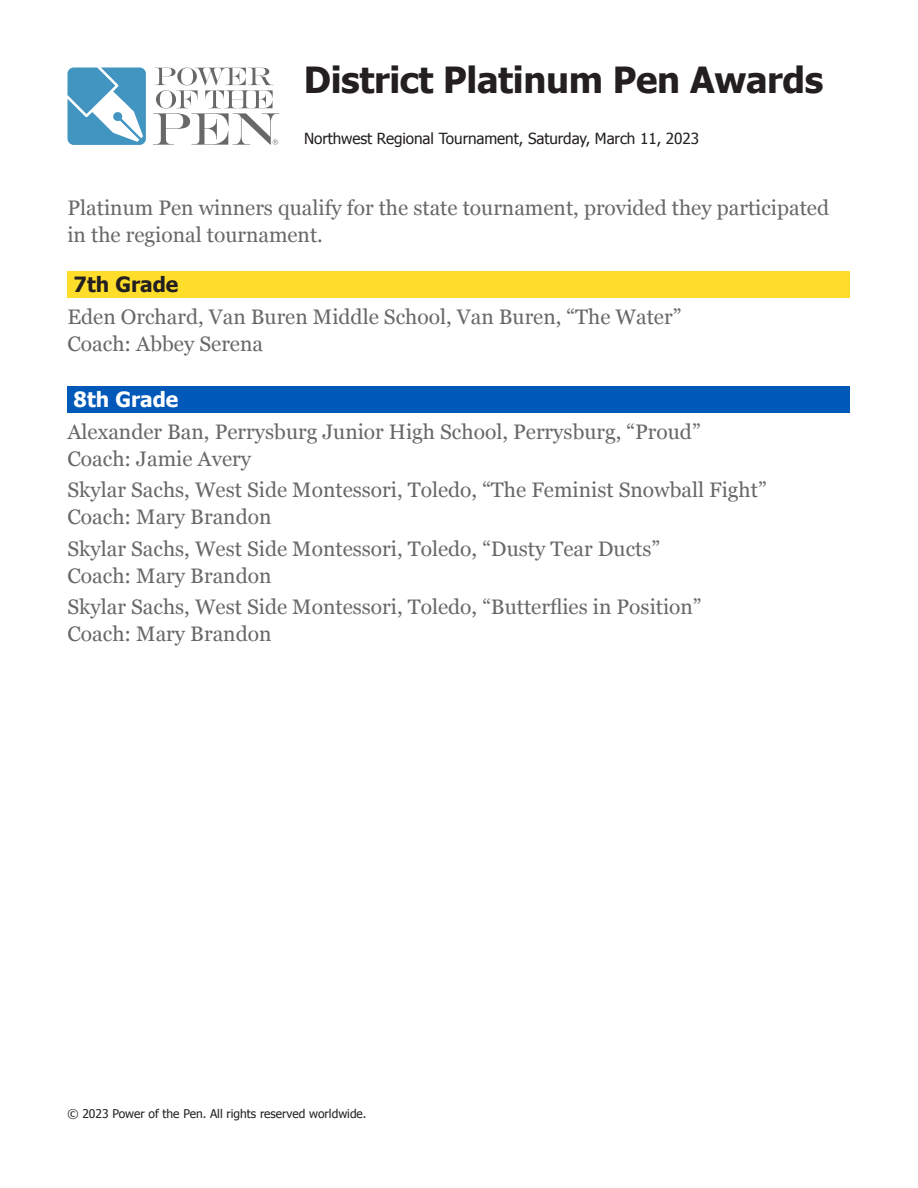
<style>
.page{position:relative;width:918px;height:1188px;background:#fff}
.page>*{position:absolute;margin:0;border:0;box-sizing:border-box;transform-origin:0 0}
.t1{font:700 36px "Tahoma";letter-spacing:-.01em;color:#231f20}
.t2{font:21px/27px "Georgia";color:#696768}
.t3{font:700 21px "Tahoma";color:#231f20}
.t4{font:700 21px "Tahoma";color:#fff}
.t5{font:15.3px "Tahoma";letter-spacing:-.005em;color:#231f20}
.t6{font:12px "Tahoma";color:#231f20}
</style>
<div class="page">
<div style="left:68px;top:386px;width:782px;height:27px;background:#0058b8"></div>
<div style="left:68px;top:271px;width:782px;height:27px;background:#ffdd2b"></div>
<svg style="left:68px;top:68px;width:78px;height:77px"></svg>
<svg style="left:153px;top:68px;width:126px;height:77px"></svg>
<h1 class="t1" style="left:304px;top:55px;width:521px">District Platinum Pen Awards</h1>
<p class="t5" style="left:304px;top:128px;width:397px">Northwest Regional Tournament, Saturday, March 11, 2023</p>
<p class="t2" style="left:68px;top:194px;width:763px">Platinum Pen winners qualify for the state tournament, provided they participated in the regional tournament.</p>
<p class="t3" style="left:74px;top:270px;width:106px">7th Grade</p>
<p class="t2" style="left:68px;top:303px;width:615px">Eden Orchard, Van Buren Middle School, Van Buren, “The Water”<br>Coach: Abbey Serena</p>
<p class="t4" style="left:74px;top:385px;width:106px">8th Grade</p>
<p class="t2" style="left:68px;top:418px;width:635px">Alexander Ban, Perrysburg Junior High School, Perrysburg, “Proud”<br>Coach: Jamie Avery</p>
<p class="t2" style="left:68px;top:477px;width:701px">Skylar Sachs, West Side Montessori, Toledo, “The Feminist Snowball Fight”<br>Coach: Mary Brandon</p>
<p class="t2" style="left:68px;top:535px;width:594px">Skylar Sachs, West Side Montessori, Toledo, “Dusty Tear Ducts”<br>Coach: Mary Brandon</p>
<p class="t2" style="left:68px;top:594px;width:636px">Skylar Sachs, West Side Montessori, Toledo, “Butterflies in Position”<br>Coach: Mary Brandon</p>
<p class="t6" style="left:68px;top:1105px;width:301px">© 2023 Power of the Pen. All rights reserved worldwide.</p>
</div>
